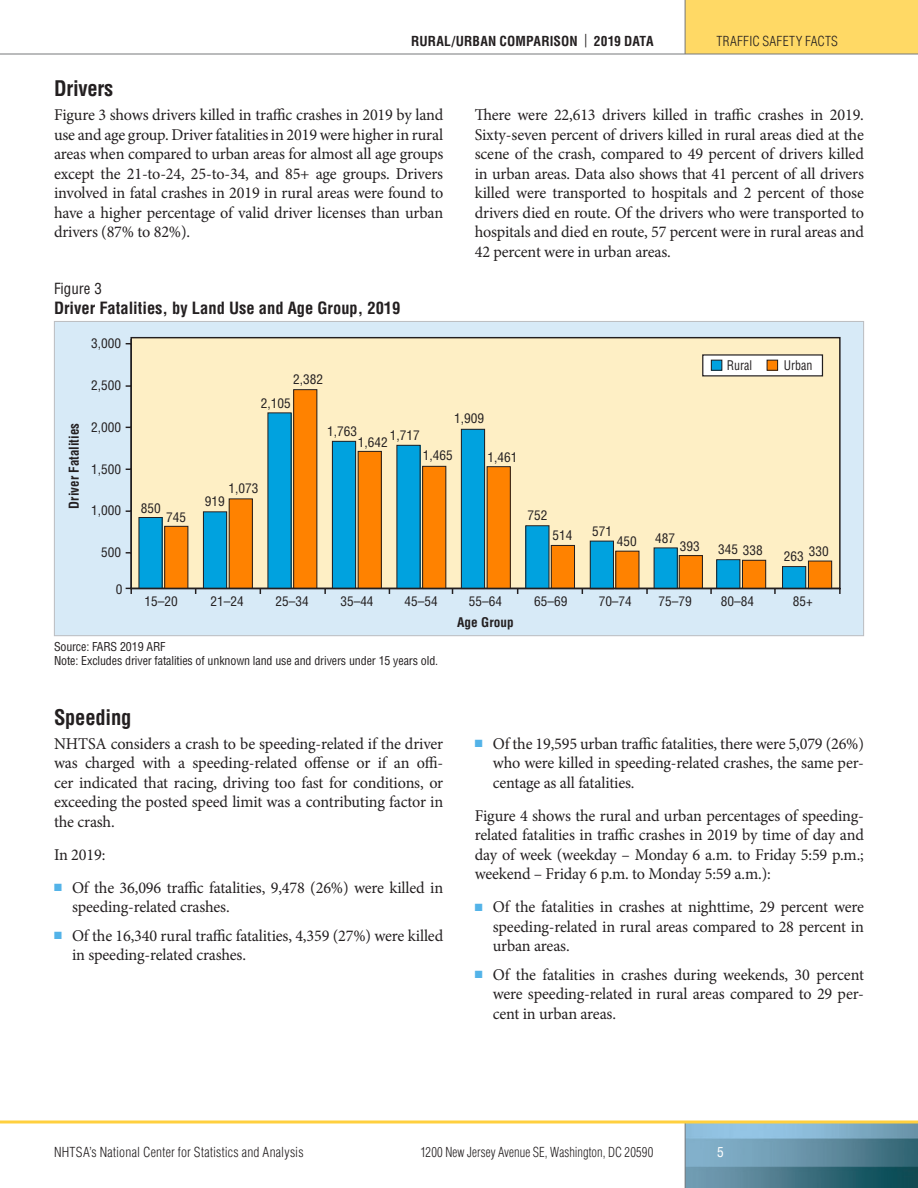
<style>
.page{position:relative;width:918px;height:1188px;background:#fff}
.page>*{position:absolute;margin:0;border:0;box-sizing:border-box;transform-origin:0 0}
.t1{font:700 condensed 21px "Helvetica LT Std";letter-spacing:-.01em;color:#231f20}
.Body{font:16.5px/19.5px "Minion Pro";letter-spacing:-.01em;color:#231f20;text-align:justify}
.t2{font:700 condensed 16.5px "Helvetica LT Std";color:#231f20}
.t3{font:condensed 15px "Helvetica LT Std";color:#231f20}
.t4{font:300 condensed 13.5px "Helvetica LT Std";letter-spacing:.01em;color:#231f20}
.t5{font:300 condensed 13.5px "Helvetica LT Std";letter-spacing:.01em;color:#231f20;scale:.93 1}
.t6{font:700 condensed 13.5px "Helvetica LT Std";letter-spacing:.005em;color:#231f20}
.t7{font:condensed 13.5px "Helvetica LT Std";color:#fff}
.t8{font:700 condensed 13.35px "Helvetica LT Std";color:#231f20}
.t9{font:condensed 12.9px "Helvetica LT Std";color:#231f20}
.t10{font:condensed 12.9px "Helvetica LT Std";color:#231f20;scale:.92 1}
.t11{font:700 condensed 12.9px "Helvetica LT Std";color:#231f20}
.Table_Fig_Footer_Spa{font:condensed 12px "Helvetica LT Std";letter-spacing:-.01em;color:#231f20}
.s1{font-weight:400}
.s2{color:#53b3e8}
</style>
<div class="page">
<div style="left:685px;top:0;width:233px;height:54px;background:#ffd965"></div>
<img style="left:686px;top:1124px;width:232px;height:64px">
<hr style="left:685px;top:0;width:1px;height:54px;background:#76787b">
<hr style="left:685px;top:1122px;width:1px;height:66px;background:#76787b">
<svg style="left:0;top:1120px;width:918px;height:4px;background:#fbd96d"></svg>
<hr style="left:0;top:54px;width:918px;height:1px;background:#76787b">
<div style="left:54px;top:321px;width:810px;height:315px;background:#d7eaf7"></div>
<svg style="left:125px;top:337px;width:716px;height:257px;background:#d5d1ad"></svg>
<div style="left:767px;top:360px;width:11px;height:10px;background:#ff8200"></div>
<div style="left:767px;top:360px;width:11px;height:11px;border:1px solid #231f20"></div>
<div style="left:711px;top:360px;width:11px;height:10px;background:#00a2df"></div>
<div style="left:711px;top:360px;width:11px;height:11px;border:1px solid #231f20"></div>
<p class="t6" style="left:411px;top:32px;width:244px">RURAL/URBAN COMPARISON <span class="s1">|</span> 2019 DATA</p>
<p class="t4" style="left:717px;top:32px;width:123px">TRAFFIC SAFETY FACTS</p>
<h2 class="t1" style="left:54px;top:75px;width:61px">Drivers</h2>
<p class="Body" style="left:54px;top:105px;width:391px">Figure 3 shows drivers killed in traffic crashes in 2019 by land use and age group. Driver fatalities in 2019 were higher in rural areas when compared to urban areas for almost all age groups except the 21-to-24, 25-to-34, and 85+ age groups. Drivers involved in fatal crashes in 2019 in rural areas were found to have a higher percentage of valid driver licenses than urban drivers (87% to 82%).</p>
<p class="Body" style="left:475px;top:105px;width:391px">There were 22,613 drivers killed in traffic crashes in 2019.<br>Sixty-seven percent of drivers killed in rural areas died at the scene of the crash, compared to 49 percent of drivers killed in urban areas. Data also shows that 41 percent of all drivers killed were transported to hospitals and 2 percent of those drivers died en route. Of the drivers who were transported to hospitals and died en route, 57 percent were in rural areas and 42 percent were in urban areas.</p>
<h4 class="t3" style="left:54px;top:279px;width:49px">Figure 3</h4>
<h4 class="t2" style="left:54px;top:297px;width:348px">Driver Fatalities, by Land Use and Age Group, 2019</h4>
<p class="t8" style="left:66px;top:509px;width:87px;rotate:-90deg">Driver Fatalities</p>
<p class="t9" style="left:91px;top:336px;width:31px">3,000</p>
<p class="t9" style="left:91px;top:377px;width:31px">2,500</p>
<p class="t9" style="left:91px;top:419px;width:31px">2,000</p>
<p class="t9" style="left:91px;top:461px;width:31px">1,500</p>
<p class="t9" style="left:91px;top:503px;width:31px">1,000</p>
<p class="t9" style="left:101px;top:544px;width:21px">500</p>
<p class="t9" style="left:116px;top:582px;width:8px">0</p>
<p class="t9" style="left:141px;top:500px;width:21px">850</p>
<p class="t9" style="left:166px;top:509px;width:21px">745</p>
<p class="t9" style="left:145px;top:593px;width:35px">15–20</p>
<p class="t9" style="left:293px;top:371px;width:31px">2,382</p>
<p class="t9" style="left:261px;top:395px;width:31px">2,105</p>
<p class="t9" style="left:228px;top:481px;width:31px">1,073</p>
<p class="t9" style="left:205px;top:494px;width:21px">919</p>
<p class="t9" style="left:454px;top:411px;width:31px">1,909</p>
<p class="t9" style="left:327px;top:423px;width:31px">1,763</p>
<p class="t9" style="left:390px;top:427px;width:31px">1,717</p>
<p class="t9" style="left:358px;top:434px;width:31px">1,642</p>
<p class="t9" style="left:423px;top:447px;width:31px">1,465</p>
<p class="t9" style="left:488px;top:449px;width:31px">1,461</p>
<p class="t9" style="left:528px;top:507px;width:21px">752</p>
<p class="t10" style="left:727px;top:358px;width:29px">Rural</p>
<p class="t10" style="left:784px;top:358px;width:33px">Urban</p>
<p class="t9" style="left:552px;top:527px;width:21px">514</p>
<p class="t9" style="left:592px;top:523px;width:21px">571</p>
<p class="t9" style="left:617px;top:534px;width:21px">450</p>
<p class="t9" style="left:655px;top:530px;width:21px">487</p>
<p class="t9" style="left:680px;top:538px;width:21px">393</p>
<p class="t9" style="left:718px;top:542px;width:46px">345 338</p>
<p class="t9" style="left:784px;top:546px;width:46px">263 330</p>
<p class="t9" style="left:210px;top:593px;width:35px">21–24</p>
<p class="t9" style="left:276px;top:593px;width:35px">25–34</p>
<p class="t9" style="left:340px;top:593px;width:35px">35–44</p>
<p class="t9" style="left:405px;top:593px;width:35px">45–54</p>
<p class="t9" style="left:469px;top:593px;width:35px">55–64</p>
<p class="t9" style="left:534px;top:593px;width:35px">65–69</p>
<p class="t9" style="left:599px;top:593px;width:35px">70–74</p>
<p class="t9" style="left:659px;top:593px;width:35px">75–79</p>
<p class="t9" style="left:721px;top:593px;width:35px">80–84</p>
<p class="t9" style="left:793px;top:593px;width:21px">85+</p>
<p class="t11" style="left:457px;top:614px;width:58px">Age Group</p>
<p class="Table_Fig_Footer_Spa" style="left:54px;top:639px;width:113px">Source: FARS 2019 ARF</p>
<p class="Table_Fig_Footer_Spa" style="left:54px;top:653px;width:386px">Note: Excludes driver fatalities of unknown land use and drivers under 15 years old.</p>
<h2 class="t1" style="left:54px;top:704px;width:79px">Speeding</h2>
<p class="Body" style="left:54px;top:734px;width:391px">NHTSA considers a crash to be speeding-related if the driver was charged with a speeding-related offense or if an offi&shy;cer indicated that racing, driving too fast for conditions, or exceeding the posted speed limit was a contributing factor in the crash.</p>
<p class="Body" style="left:54px;top:845px;width:53px">In 2019:</p>
<p class="Body" style="left:72px;top:878px;width:373px;text-indent:-18px"><span class="s2">■</span> Of the 36,096 traffic fatalities, 9,478 (26%) were killed in speeding-related crashes.</p>
<p class="Body" style="left:72px;top:926px;width:373px;text-indent:-18px"><span class="s2">■</span> Of the 16,340 rural traffic fatalities, 4,359 (27%) were killed in speeding-related crashes.</p>
<p class="Body" style="left:493px;top:734px;width:373px;text-indent:-18px"><span class="s2">■</span> Of the 19,595 urban traffic fatalities, there were 5,079 (26%) who were killed in speeding-related crashes, the same per&shy;centage as all fatalities.</p>
<p class="Body" style="left:475px;top:806px;width:391px">Figure 4 shows the rural and urban percentages of speeding&shy;related fatalities in traffic crashes in 2019 by time of day and day of week (weekday – Monday 6 a.m. to Friday 5:59 p.m.; weekend – Friday 6 p.m. to Monday 5:59 a.m.):</p>
<p class="Body" style="left:493px;top:897px;width:373px;text-indent:-18px"><span class="s2">■</span> Of the fatalities in crashes at nighttime, 29 percent were speeding-related in rural areas compared to 28 percent in urban areas.</p>
<p class="Body" style="left:493px;top:965px;width:373px;text-indent:-18px"><span class="s2">■</span> Of the fatalities in crashes during weekends, 30 percent were speeding-related in rural areas compared to 29 per&shy;cent in urban areas.</p>
<p class="t4" style="left:54px;top:1144px;width:251px">NHTSA’s National Center for Statistics and Analysis</p>
<p class="t5" style="left:421px;top:1144px;width:252px">1200 New Jersey Avenue SE, Washington, DC 20590</p>
<p class="t7" style="left:717px;top:1144px;width:8px">5</p>
</div>
